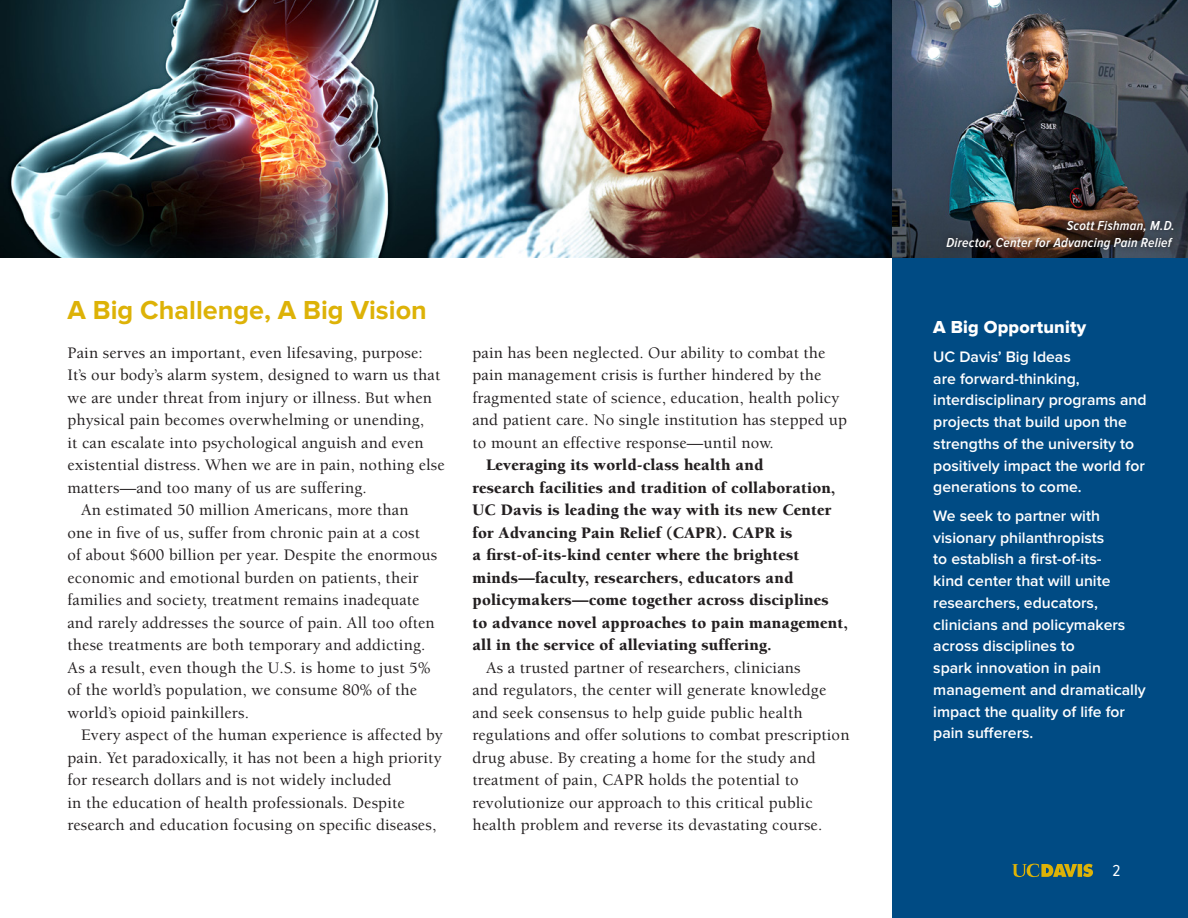
<style>
.page{position:relative;width:1188px;height:918px;background:#fff}
.page>*{position:absolute;margin:0;border:0;box-sizing:border-box;transform-origin:0 0}
.header1{font:700 27px "Proxima Nova";color:#ddb207}
.box-header-reversed{font:18px "Proxima Nova Extrabld";letter-spacing:.01em;color:#fff}
.text-body{font:500 16.5px/22.5px "Berkeley Std";letter-spacing:.01em;color:#231f20}
.text-body-2{font:900 16.5px/22.5px "Berkeley Std";letter-spacing:.01em;color:#231f20}
.text-body_1st{font:500 16.5px/22.5px "Berkeley Std";letter-spacing:.01em;color:#231f20}
.t1{font:16.5px "Proxima Nova Cond";color:#fff}
.box-text-reversed{font:600 15.75px/21.8px "Proxima Nova";color:#fff}
.t2{font:italic 600 13.5px/16.5px "Proxima Nova Cond";letter-spacing:.02em;color:#fff;text-align:right}
</style>
<div class="page">
<div style="left:893px;top:225px;width:295px;height:693px;background:#004b84"></div>
<img style="left:0;top:0;width:893px;height:257px">
<img style="left:893px;top:0;width:295px;height:257px">
<div style="left:939px;top:213px;width:242px;height:44px;background:#231f20;opacity:.6"></div>
<svg style="left:1012px;top:863px;width:81px;height:14px"></svg>
<p class="header1" style="left:68px;top:295px;width:361px">A Big Challenge, A Big Vision</p>
<p class="text-body_1st" style="left:68px;top:342px;width:379px">Pain serves an important, even lifesaving, purpose:<br>It’s our body’s alarm system, designed to warn us that we are under threat from injury or illness. But when physical pain becomes overwhelming or unending,<br>it can escalate into psychological anguish and even existential distress. When we are in pain, nothing else matters—and too many of us are suffering.</p>
<p class="text-body" style="left:68px;top:499px;width:371px;text-indent:14px">An estimated 50 million Americans, more than one in five of us, suffer from chronic pain at a cost of about $600 billion per year. Despite the enormous economic and emotional burden on patients, their families and society, treatment remains inadequate and rarely addresses the source of pain. All too often these treatments are both temporary and addicting.<br>As a result, even though the U.S. is home to just 5% of the world’s population, we consume 80% of the world’s opioid painkillers.</p>
<p class="text-body" style="left:68px;top:724px;width:377px;text-indent:14px">Every aspect of the human experience is affected by pain. Yet paradoxically, it has not been a high priority for research dollars and is not widely included<br>in the education of health professionals. Despite research and education focusing on specific diseases,</p>
<p class="text-body" style="left:472px;top:342px;width:376px">pain has been neglected. Our ability to combat the pain management crisis is further hindered by the fragmented state of science, education, health policy and patient care. No single institution has stepped up to mount an effective response—until now.</p>
<p class="text-body-2" style="left:472px;top:454px;width:377px;text-indent:14px">Leveraging its world-class health and<br>research facilities and tradition of collaboration, UC Davis is leading the way with its new Center for Advancing Pain Relief (CAPR). CAPR is<br>a first-of-its-kind center where the brightest minds—faculty, researchers, educators and policymakers—come together across disciplines<br>to advance novel approaches to pain management, all in the service of alleviating suffering.</p>
<p class="text-body" style="left:472px;top:657px;width:379px;text-indent:14px">As a trusted partner of researchers, clinicians<br>and regulators, the center will generate knowledge and seek consensus to help guide public health regulations and offer solutions to combat prescription drug abuse. By creating a home for the study and treatment of pain, CAPR holds the potential to revolutionize our approach to this critical public health problem and reverse its devastating course.</p>
<p class="t2" style="left:946px;top:218px;width:230px">Scott Fishman, M.D.<br>Director, Center for Advancing Pain Relief</p>
<p class="box-header-reversed" style="left:933px;top:317px;width:154px">A Big Opportunity</p>
<p class="box-text-reversed" style="left:933px;top:346px;width:215px">UC Davis’ Big Ideas<br>are forward-thinking, interdisciplinary programs and projects that build upon the strengths of the university to positively impact the world for generations to come.</p>
<p class="box-text-reversed" style="left:933px;top:505px;width:214px">We seek to partner with visionary philanthropists<br>to establish a first-of-its-<br>kind center that will unite researchers, educators, clinicians and policymakers across disciplines to<br>spark innovation in pain management and dramatically impact the quality of life for pain sufferers.</p>
<p class="t1" style="left:1112px;top:862px;width:10px">2</p>
</div>
